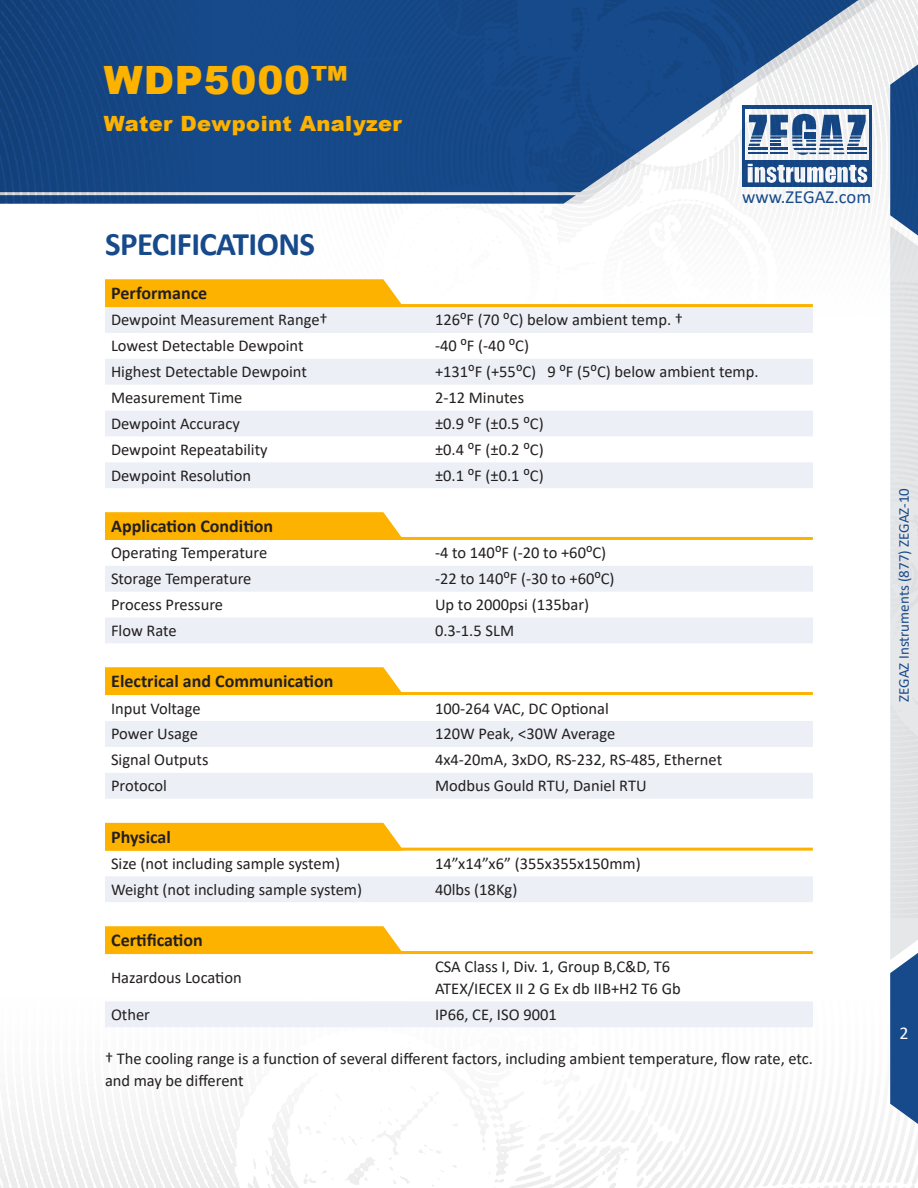
<style>
.page{position:relative;width:918px;height:1188px;background:#fff}
.page>*{position:absolute;margin:0;border:0;box-sizing:border-box;transform-origin:0 0}
.t1{font:900 39px "Arial";letter-spacing:.02em;color:#fdb200}
.titr{font:700 33px "Calibri";letter-spacing:-.02em;color:#174a8a}
.t2{font:900 21px "Arial";letter-spacing:.02em;color:#fdb200}
.t3{font:18.6px "Calibri";color:#174a8a}
.t4{font:700 18px "Calibri";color:#231f20}
.t5{font:18px "Calibri";color:#fff}
.Paragraph_1{font:16.5px/21.6px "Calibri";color:#231f20}
.t6{font:15px "Calibri";color:#174a8a}
</style>
<div class="page">
<div style="left:211px;top:0;width:34px;height:204px;background:#174a8a"></div>
<hr style="left:0;top:192px;width:580px;height:3px;background:#e6e7e9">
<svg style="left:890px;top:917px;width:28px;height:207px;background:#5277a6"></svg>
<img style="left:245px;top:0;width:673px;height:321px">
<img style="left:0;top:0;width:211px;height:204px">
<svg style="left:105px;top:307px;width:708px;height:720px"></svg>
<hr style="left:105px;top:304px;width:708px;height:3px;background:#fdb200">
<svg style="left:105px;top:279px;width:299px;height:26px;background:#fdb50c"></svg>
<hr style="left:105px;top:692px;width:708px;height:3px;background:#fdb200">
<svg style="left:105px;top:667px;width:299px;height:25px;background:#fdb50c"></svg>
<hr style="left:105px;top:848px;width:708px;height:3px;background:#fdb200">
<svg style="left:105px;top:823px;width:299px;height:28px;background:#fdb409"></svg>
<hr style="left:105px;top:537px;width:708px;height:3px;background:#fdb200">
<svg style="left:105px;top:512px;width:299px;height:25px;background:#fdb50b"></svg>
<hr style="left:105px;top:951px;width:708px;height:3px;background:#fdb200">
<svg style="left:105px;top:926px;width:299px;height:25px;background:#fdb50c"></svg>
<h1 class="t1" style="left:104px;top:51px;width:246px">WDP5000TM</h1>
<p class="t2" style="left:104px;top:109px;width:300px">Water Dewpoint Analyzer</p>
<p class="t3" style="left:742px;top:184px;width:131px">www.ZEGAZ.com</p>
<p class="titr" style="left:105px;top:221px;width:211px">SPECIFICATIONS</p>
<p class="t4" style="left:111px;top:280px;width:98px">Performance</p>
<p class="Paragraph_1" style="left:111px;top:309px;width:218px">Dewpoint Measurement Range†</p>
<p class="Paragraph_1" style="left:435px;top:309px;width:250px">126⁰F (70 C⁰ ) below ambient temp †.</p>
<p class="Paragraph_1" style="left:111px;top:335px;width:194px">Lowest Detectable Dewpoint</p>
<p class="Paragraph_1" style="left:435px;top:335px;width:96px">-40 F⁰ (-40 (C⁰</p>
<p class="Paragraph_1" style="left:111px;top:360px;width:197px">Highest Detectable Dewpoint</p>
<p class="Paragraph_1" style="left:435px;top:360px;width:103px">+131⁰F (+55⁰C)</p>
<p class="Paragraph_1" style="left:547px;top:360px;width:213px">F⁰9 (5⁰C) below ambient temp.</p>
<p class="Paragraph_1" style="left:111px;top:386px;width:133px">Measurement Time</p>
<p class="Paragraph_1" style="left:435px;top:386px;width:91px">2-12 Minutes</p>
<p class="Paragraph_1" style="left:111px;top:412px;width:130px">Dewpoint Accuracy</p>
<p class="Paragraph_1" style="left:435px;top:412px;width:110px">±0.9 F⁰ (±0.5 (C⁰</p>
<p class="Paragraph_1" style="left:111px;top:438px;width:158px">Dewpoint Repeatability</p>
<p class="Paragraph_1" style="left:435px;top:438px;width:110px">±0.4 F⁰ (±0.2 (C⁰</p>
<p class="Paragraph_1" style="left:111px;top:464px;width:142px">Dewpoint Resolution</p>
<p class="Paragraph_1" style="left:435px;top:464px;width:110px">±0.1 F⁰ (±0.1 (C⁰</p>
<p class="t4" style="left:111px;top:513px;width:164px">Application Condition</p>
<p class="Paragraph_1" style="left:111px;top:542px;width:158px">Operating Temperature</p>
<p class="Paragraph_1" style="left:435px;top:542px;width:173px">-4 to 140⁰F (-20 to +60⁰ (C</p>
<p class="Paragraph_1" style="left:111px;top:567px;width:142px">Storage Temperature</p>
<p class="Paragraph_1" style="left:435px;top:567px;width:181px">-22 to 140⁰F (-30 to +60⁰ (C</p>
<p class="Paragraph_1" style="left:111px;top:593px;width:114px">Process Pressure</p>
<p class="Paragraph_1" style="left:435px;top:593px;width:156px">Up to 2000psi (135bar(</p>
<p class="Paragraph_1" style="left:111px;top:619px;width:67px">Flow Rate</p>
<p class="Paragraph_1" style="left:435px;top:619px;width:81px">0.3-1.5 SLM</p>
<p class="t4" style="left:111px;top:668px;width:224px">Electrical and Communication</p>
<p class="Paragraph_1" style="left:111px;top:697px;width:91px">Input Voltage</p>
<p class="Paragraph_1" style="left:435px;top:697px;width:175px">100-264 VAC, DC Optional</p>
<p class="Paragraph_1" style="left:111px;top:723px;width:88px">Power Usage</p>
<p class="Paragraph_1" style="left:435px;top:723px;width:182px">120W Peak &lt;, 30W Average</p>
<p class="Paragraph_1" style="left:111px;top:749px;width:99px">Signal Outputs</p>
<p class="Paragraph_1" style="left:435px;top:749px;width:289px">x4 4-20mA 3, xDO, RS-232, RS-485, Ethernet</p>
<p class="Paragraph_1" style="left:111px;top:774px;width:58px">Protocol</p>
<p class="Paragraph_1" style="left:435px;top:774px;width:213px">Modbus Gould RTU, Daniel RTU</p>
<p class="t4" style="left:111px;top:824px;width:61px">Physical</p>
<p class="Paragraph_1" style="left:111px;top:852px;width:231px">Size (not including sample system)</p>
<p class="Paragraph_1" style="left:435px;top:852px;width:207px">14 x” 14 6x” ” (355x355x150mm(</p>
<p class="Paragraph_1" style="left:111px;top:878px;width:253px">Weight (not including sample system)</p>
<p class="Paragraph_1" style="left:435px;top:878px;width:84px">40lbs (18Kg(</p>
<p class="t4" style="left:111px;top:927px;width:93px">Certification</p>
<p class="Paragraph_1" style="left:435px;top:956px;width:237px">C S A C l a s s , I D i v . 1 , G r o u p &amp;C,B 6T,D</p>
<p class="Paragraph_1" style="left:111px;top:966px;width:132px">Hazardous Location</p>
<p class="Paragraph_1" style="left:435px;top:977px;width:247px">A T E X / I E C E X G2I I E x d b I I B H+ 6 T2 G b</p>
<p class="Paragraph_1" style="left:435px;top:1003px;width:123px">IP66, CE, ISO 9001</p>
<p class="Paragraph_1" style="left:111px;top:1003px;width:41px">Other</p>
<p class="Paragraph_1" style="left:105px;top:1048px;width:709px">† The cooling range is a function of several different factors, including ambient temperature, flow rate, etc. and may be different</p>
<p class="t6" style="left:893px;top:702px;width:215px;rotate:-90deg">ZEGAZ Instruments (877) ZEGAZ-10</p>
<p class="t5" style="left:900px;top:1020px;width:11px">2</p>
</div>
